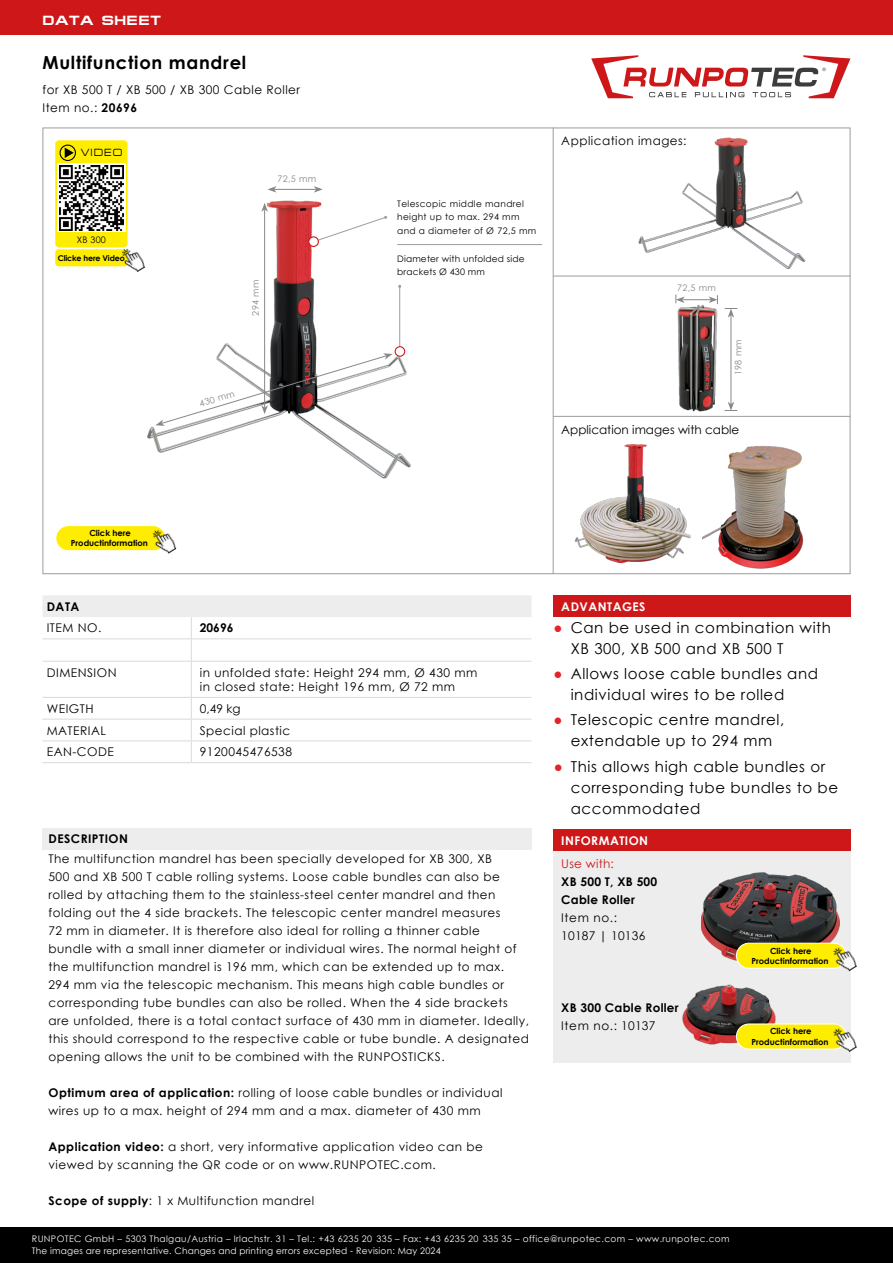
<style>
.page{position:relative;width:893px;height:1263px;background:#fff}
.page>*{position:absolute;margin:0;border:0;box-sizing:border-box;transform-origin:0 0}
.t1{font:700 18px "Century Gothic";letter-spacing:.04em;color:#000}
.t2{font:15px/21px "Century Gothic";letter-spacing:.04em;color:#000}
.t3{font:700 13.5px "Micro Extended";letter-spacing:.04em;color:#fff}
.t4{font:12px/18px "Century Gothic";letter-spacing:.04em;color:#000}
.t5{font:700 12px/18px "Century Gothic";letter-spacing:.02em;color:#000}
.t6{font:12px "Century Gothic";color:#000}
.t7{font:700 12px "Century Gothic";letter-spacing:.04em;color:#fff}
.t8{font:12px/18px "Century Gothic";letter-spacing:.02em;color:#000}
.t9{font:700 12px "Century Gothic";letter-spacing:.04em;color:#000}
.t10{font:12px "Century Gothic";letter-spacing:.02em;color:#cd1719}
.t11{font:10.5px "Micro Extended";letter-spacing:.08em;color:#000}
.t12{font:9px/12px "Century Gothic";letter-spacing:.04em;color:#fff}
.t13{font:9px/13.5px "Century Gothic";letter-spacing:.04em;color:#000}
.t14{font:9px/13.5px "Century Gothic";letter-spacing:.02em;color:#000}
.t15{font:9px "Century Gothic";letter-spacing:.04em;color:#878787}
.t16{font:700 8.4px/10.1px "Century Gothic";color:#000;text-align:center}
.t17{font:700 7.95px "Century Gothic";letter-spacing:-.02em;color:#000}
.s1{font-weight:700}
.s2{color:#e52329}
</style>
<div class="page">
<img style="left:147px;top:200px;width:264px;height:279px">
<div style="left:0;top:0;width:893px;height:34px;background:#cd1719"></div>
<svg style="left:591px;top:55px;width:259px;height:43px"></svg>
<svg style="left:43px;top:595px;width:488px;height:66px"></svg>
<hr style="left:43px;top:661px;width:148px;height:1px;background:#dadada">
<hr style="left:191px;top:661px;width:340px;height:1px;background:#dadada">
<hr style="left:191px;top:662px;width:1px;height:35px;background:#dadada">
<hr style="left:43px;top:697px;width:148px;height:1px;background:#dadada">
<hr style="left:191px;top:697px;width:340px;height:1px;background:#dadada">
<hr style="left:43px;top:719px;width:148px;height:1px;background:#dadada">
<hr style="left:191px;top:719px;width:340px;height:1px;background:#dadada">
<hr style="left:43px;top:740px;width:148px;height:1px;background:#dadada">
<hr style="left:191px;top:740px;width:340px;height:1px;background:#dadada">
<svg style="left:191px;top:698px;width:1px;height:64px"></svg>
<hr style="left:43px;top:762px;width:148px;height:1px;background:#dadada">
<hr style="left:191px;top:762px;width:340px;height:1px;background:#dadada">
<div style="left:553px;top:595px;width:297px;height:22px;background:#cd1719"></div>
<div style="left:553px;top:850px;width:297px;height:213px;background:#ededed"></div>
<div style="left:553px;top:829px;width:297px;height:21px;background:#cd1719"></div>
<img style="left:702px;top:873px;width:137px;height:88px">
<img style="left:682px;top:984px;width:94px;height:61px">
<div style="left:736px;top:1024px;width:110px;height:25px;background:#ffed00;border-radius:13px"></div>
<div style="left:736px;top:1023px;width:111px;height:27px;border:1px solid #fff;border-radius:13px"></div>
<img style="left:828px;top:1022px;width:29px;height:34px">
<div style="left:736px;top:943px;width:110px;height:25px;background:#ffed00;border-radius:13px"></div>
<div style="left:736px;top:943px;width:111px;height:26px;border:1px solid #fff;border-radius:13px"></div>
<img style="left:828px;top:941px;width:29px;height:34px">
<hr style="left:553px;top:128px;width:1px;height:446px;background:#9d9d9c">
<div style="left:56px;top:526px;width:110px;height:25px;background:#ffed00;border-radius:13px"></div>
<div style="left:55px;top:525px;width:111px;height:26px;border:1px solid #fff;border-radius:13px"></div>
<img style="left:148px;top:525px;width:29px;height:29px">
<img style="left:118px;top:243px;width:30px;height:32px">
<svg style="left:55px;top:140px;width:73px;height:126px;background:#f8e816"></svg>
<svg style="left:57px;top:164px;width:68px;height:68px"></svg>
<img style="left:59px;top:165px;width:65px;height:65px">
<hr style="left:399px;top:286px;width:1px;height:66px;background:#9d9d9c">
<svg style="left:313px;top:216px;width:74px;height:27px"></svg>
<div style="left:309px;top:237px;width:9px;height:9px;background:#fff;border-radius:50%"></div>
<div style="left:308px;top:236px;width:11px;height:11px;border:1px solid #cd1719;border-radius:50%"></div>
<hr style="left:397px;top:244px;width:145px;height:1px;background:#9d9d9c">
<hr style="left:274px;top:189px;width:42px;height:1px;background:#878787">
<svg style="left:268px;top:186px;width:8px;height:7px"></svg>
<svg style="left:314px;top:186px;width:9px;height:7px"></svg>
<div style="left:395px;top:347px;width:10px;height:9px;background:#fff;border-radius:50%"></div>
<div style="left:395px;top:346px;width:10px;height:11px;border:1px solid #cd1719;border-radius:50%"></div>
<img style="left:677px;top:304px;width:41px;height:108px">
<img style="left:638px;top:137px;width:168px;height:132px">
<hr style="left:731px;top:315px;width:1px;height:89px;background:#878787">
<svg style="left:725px;top:308px;width:12px;height:10px"></svg>
<svg style="left:725px;top:402px;width:12px;height:9px"></svg>
<img style="left:575px;top:444px;width:116px;height:120px">
<img style="left:703px;top:445px;width:101px;height:123px">
<svg style="left:676px;top:294px;width:42px;height:10px"></svg>
<hr style="left:553px;top:276px;width:297px;height:1px;background:#9d9d9c">
<hr style="left:553px;top:416px;width:297px;height:1px;background:#9d9d9c">
<hr style="left:264px;top:209px;width:1px;height:199px;background:#878787">
<svg style="left:155px;top:353px;width:238px;height:73px"></svg>
<svg style="left:261px;top:203px;width:7px;height:9px"></svg>
<div style="left:43px;top:828px;width:488px;height:21px;background:#ededed"></div>
<div style="left:0;top:1228px;width:893px;height:35px;background:#000"></div>
<p class="t3" style="left:43px;top:13px;width:120px">DATA SHEET</p>
<h1 class="t1" style="left:43px;top:49px;width:205px">Multifunction mandrel</h1>
<p class="t4" style="left:43px;top:81px;width:259px">for XB 500 T / XB 500 / XB 300 Cable Roller<br>Item no.: <span class="s1">20696</span></p>
<p class="t11" style="left:81px;top:147px;width:43px">VIDEO</p>
<p class="t13" style="left:77px;top:233px;width:30px">XB 300</p>
<p class="t17" style="left:58px;top:252px;width:69px">Clicke here Video</p>
<p class="t15" style="left:277px;top:173px;width:40px">72,5 mm</p>
<p class="t15" style="left:249px;top:316px;width:38px;rotate:-90deg">294 mm</p>
<p class="t15" style="left:198px;top:397px;width:38px;rotate:-17deg">430 mm</p>
<p class="t13" style="left:397px;top:196px;width:141px">Telescopic middle mandrel height up to max. 294 mm and a diameter of Ø 72,5 mm</p>
<p class="t14" style="left:397px;top:251px;width:129px">Diameter with unfolded side brackets Ø 430 mm</p>
<p class="t4" style="left:561px;top:132px;width:127px">Application images:</p>
<p class="t15" style="left:677px;top:281px;width:40px">72,5 mm</p>
<p class="t15" style="left:732px;top:375px;width:38px;rotate:-90deg">198 mm</p>
<p class="t6" style="left:561px;top:421px;width:180px">Application images with cable</p>
<p class="t16" style="left:71px;top:528px;width:79px">Click here<br>Productinformation</p>
<p class="t5" style="left:47px;top:597px;width:34px">DATA</p>
<p class="t4" style="left:47px;top:619px;width:56px">ITEM NO.</p>
<p class="t5" style="left:200px;top:619px;width:35px">20696</p>
<p class="t4" style="left:47px;top:663px;width:71px">DIMENSION</p>
<p class="t4" style="left:200px;top:665px;width:279px;line-height:14.4px">in unfolded state: Height 294 mm, Ø 430 mm in closed state: Height 196 mm, Ø 72 mm</p>
<p class="t4" style="left:47px;top:699px;width:48px">WEIGTH</p>
<p class="t4" style="left:200px;top:699px;width:42px">0,49 kg</p>
<p class="t4" style="left:47px;top:721px;width:61px">MATERIAL</p>
<p class="t4" style="left:200px;top:721px;width:92px">Special plastic</p>
<p class="t4" style="left:47px;top:743px;width:69px">EAN-CODE</p>
<p class="t4" style="left:200px;top:743px;width:94px">9120045476538</p>
<p class="t7" style="left:561px;top:597px;width:86px">ADVANTAGES</p>
<p class="t2" style="left:571px;top:617px;width:262px;text-indent:-17px"><span class="s2">●</span> Can be used in combination with<br>XB 300, XB 500 and XB 500 T</p>
<p class="t2" style="left:571px;top:663px;width:249px;text-indent:-17px"><span class="s2">●</span> Allows loose cable bundles and individual wires to be rolled</p>
<p class="t2" style="left:554px;top:709px;width:232px;text-align:center"><span class="s2">●</span> Telescopic centre mandrel, extendable up to 294 mm</p>
<p class="t2" style="left:571px;top:755px;width:269px;text-indent:-17px"><span class="s2">●</span> This allows high cable bundles or corresponding tube bundles to be accommodated</p>
<p class="t9" style="left:49px;top:830px;width:81px">DESCRIPTION</p>
<p class="t4" style="left:49px;top:850px;width:482px">The multifunction mandrel has been specially developed for XB 300, XB<br>500 and XB 500 T cable rolling systems. Loose cable bundles can also be rolled by attaching them to the stainless-steel center mandrel and then folding out the 4 side brackets. The telescopic center mandrel measures<br>72 mm in diameter. It is therefore also ideal for rolling a thinner cable<br>bundle with a small inner diameter or individual wires. The normal height of the multifunction mandrel is 196 mm, which can be extended up to max.<br>294 mm via the telescopic mechanism. This means high cable bundles or corresponding tube bundles can also be rolled. When the 4 side brackets are unfolded, there is a total contact surface of 430 mm in diameter. Ideally, this should correspond to the respective cable or tube bundle. A designated opening allows the unit to be combined with the RUNPOSTICKS.</p>
<p class="t4" style="left:49px;top:1084px;width:455px"><span class="s1">Optimum area of application:</span> rolling of loose cable bundles or individual wires up to a max. height of 294 mm and a max. diameter of 430 mm</p>
<p class="t4" style="left:49px;top:1138px;width:436px"><span class="s1">Application video:</span> a short, very informative application video can be viewed by scanning the QR code or on www.RUNPOTEC.com.</p>
<p class="t4" style="left:49px;top:1192px;width:267px"><span class="s1">Scope of supply</span>: 1 x Multifunction mandrel</p>
<p class="t12" style="left:32px;top:1233px;width:699px">RUNPOTEC GmbH – 5303 Thalgau/Austria – Irlachstr. 31 – Tel.: +43 6235 20 335 – Fax: +43 6235 20 335 35 – office@runpotec.com – www.runpotec.com<br>The images are representative. Changes and printing errors excepted - Revision: May 2024</p>
<p class="t7" style="left:561px;top:831px;width:88px">INFORMATION</p>
<p class="t10" style="left:561px;top:855px;width:54px">Use with:</p>
<p class="t5" style="left:561px;top:872px;width:97px">XB 500 T, XB 500<br>Cable Roller</p>
<p class="t8" style="left:561px;top:908px;width:86px">Item no.:<br>10187 | 10136</p>
<p class="t5" style="left:561px;top:998px;width:119px">XB 300 Cable Roller</p>
<p class="t4" style="left:561px;top:1016px;width:96px">Item no.: 10137</p>
<p class="t16" style="left:751px;top:945px;width:79px">Click here<br>Productinformation</p>
<p class="t16" style="left:751px;top:1026px;width:79px">Click here<br>Productinformation</p>
</div>
